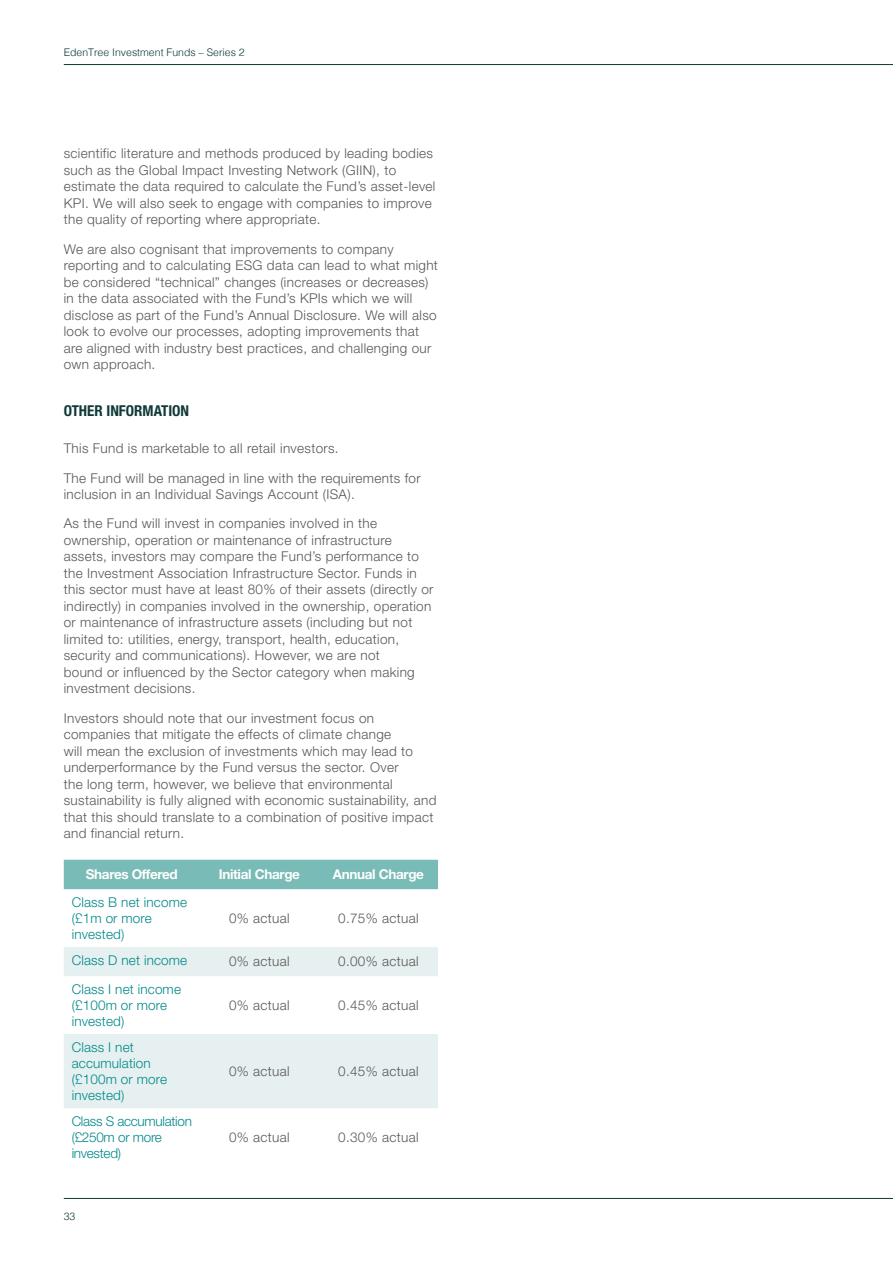
<style>
.page{position:relative;width:893px;height:1263px;background:#fff}
.page>*{position:absolute;margin:0;border:0;box-sizing:border-box;transform-origin:0 0}
._01_Sub_Header{font:700 condensed 15px "Helvetica Neue LT Std";color:#103a39}
._00_Body1{font:300 13.5px/16.5px "Helvetica Neue LT Std";letter-spacing:.025em;color:#575756}
.t1{font:300 13.5px/16.2px "Helvetica Neue LT Std";letter-spacing:.01em;color:#008889}
.t2{font:300 13.5px/16.2px "Helvetica Neue LT Std";letter-spacing:-.02em;color:#008889}
.t3{font:700 13.5px "Helvetica Neue LT Std";letter-spacing:-.025em;color:#fff}
.t4{font:300 10.5px "Helvetica";color:#103a39}
</style>
<div class="page">
<hr style="left:64px;top:1198px;width:829px;height:1px;background:#103a39">
<hr style="left:64px;top:64px;width:829px;height:1px;background:#103a39">
<div style="left:64px;top:860px;width:374px;height:29px;background:#79bbb6"></div>
<svg style="left:64px;top:947px;width:374px;height:161px;fill:#e6f0f0"></svg>
<p class="t4" style="left:64px;top:43px;width:182px">EdenTree Investment Funds – Series 2</p>
<p class="_00_Body1" style="left:64px;top:145px;width:373px">scientific literature and methods produced by leading bodies such as the Global Impact Investing Network (GIIN), to estimate the data required to calculate the Fund’s asset-level KPI. We will also seek to engage with companies to improve the quality of reporting where appropriate.</p>
<p class="_00_Body1" style="left:64px;top:240px;width:376px">We are also cognisant that improvements to company reporting and to calculating ESG data can lead to what might be considered “technical” changes (increases or decreases) in the data associated with the Fund’s KPIs which we will disclose as part of the Fund’s Annual Disclosure. We will also look to evolve our processes, adopting improvements that are aligned with industry best practices, and challenging our own approach.</p>
<p class="_01_Sub_Header" style="left:64px;top:401px;width:127px">OTHER INFORMATION</p>
<p class="_00_Body1" style="left:64px;top:440px;width:276px">This Fund is marketable to all retail investors.</p>
<p class="_00_Body1" style="left:64px;top:469px;width:358px">The Fund will be managed in line with the requirements for inclusion in an Individual Savings Account (ISA).</p>
<p class="_00_Body1" style="left:64px;top:515px;width:371px">As the Fund will invest in companies involved in the ownership, operation or maintenance of infrastructure assets, investors may compare the Fund’s performance to the Investment Association Infrastructure Sector. Funds in this sector must have at least 80% of their assets (directly or indirectly) in companies involved in the ownership, operation or maintenance of infrastructure assets (including but not limited to: utilities, energy, transport, health, education, security and communications). However, we are not<br>bound or influenced by the Sector category when making investment decisions.</p>
<p class="_00_Body1" style="left:64px;top:709px;width:374px">Investors should note that our investment focus on companies that mitigate the effects of climate change<br>will mean the exclusion of investments which may lead to underperformance by the Fund versus the sector. Over<br>the long term, however, we believe that environmental sustainability is fully aligned with economic sustainability, and that this should translate to a combination of positive impact and financial return.</p>
<p class="t3" style="left:86px;top:866px;width:93px">Shares Offered</p>
<p class="t3" style="left:219px;top:866px;width:83px">Initial Charge</p>
<p class="t3" style="left:333px;top:866px;width:93px">Annual Charge</p>
<p class="t1" style="left:72px;top:893px;width:117px">Class B net income (£1m or more invested)</p>
<p class="_00_Body1" style="left:229px;top:910px;width:62px">0% actual</p>
<p class="_00_Body1" style="left:338px;top:910px;width:82px">0.75% actual</p>
<p class="t1" style="left:72px;top:951px;width:117px">Class D net income</p>
<p class="_00_Body1" style="left:229px;top:953px;width:62px">0% actual</p>
<p class="_00_Body1" style="left:338px;top:953px;width:82px">0.00% actual</p>
<p class="t1" style="left:72px;top:980px;width:111px">Class I net income (£100m or more invested)</p>
<p class="_00_Body1" style="left:229px;top:996px;width:62px">0% actual</p>
<p class="_00_Body1" style="left:338px;top:996px;width:82px">0.45% actual</p>
<p class="t1" style="left:72px;top:1038px;width:97px">Class I net accumulation (£100m or more invested)</p>
<p class="t2" style="left:72px;top:1112px;width:122px">Class S accumulation (£250m or more invested)</p>
<p class="t4" style="left:64px;top:1207px;width:13px">33</p>
<p class="_00_Body1" style="left:229px;top:1063px;width:62px">0% actual</p>
<p class="_00_Body1" style="left:338px;top:1063px;width:82px">0.45% actual</p>
<p class="_00_Body1" style="left:229px;top:1129px;width:62px">0% actual</p>
<p class="_00_Body1" style="left:338px;top:1129px;width:82px">0.30% actual</p>
</div>
